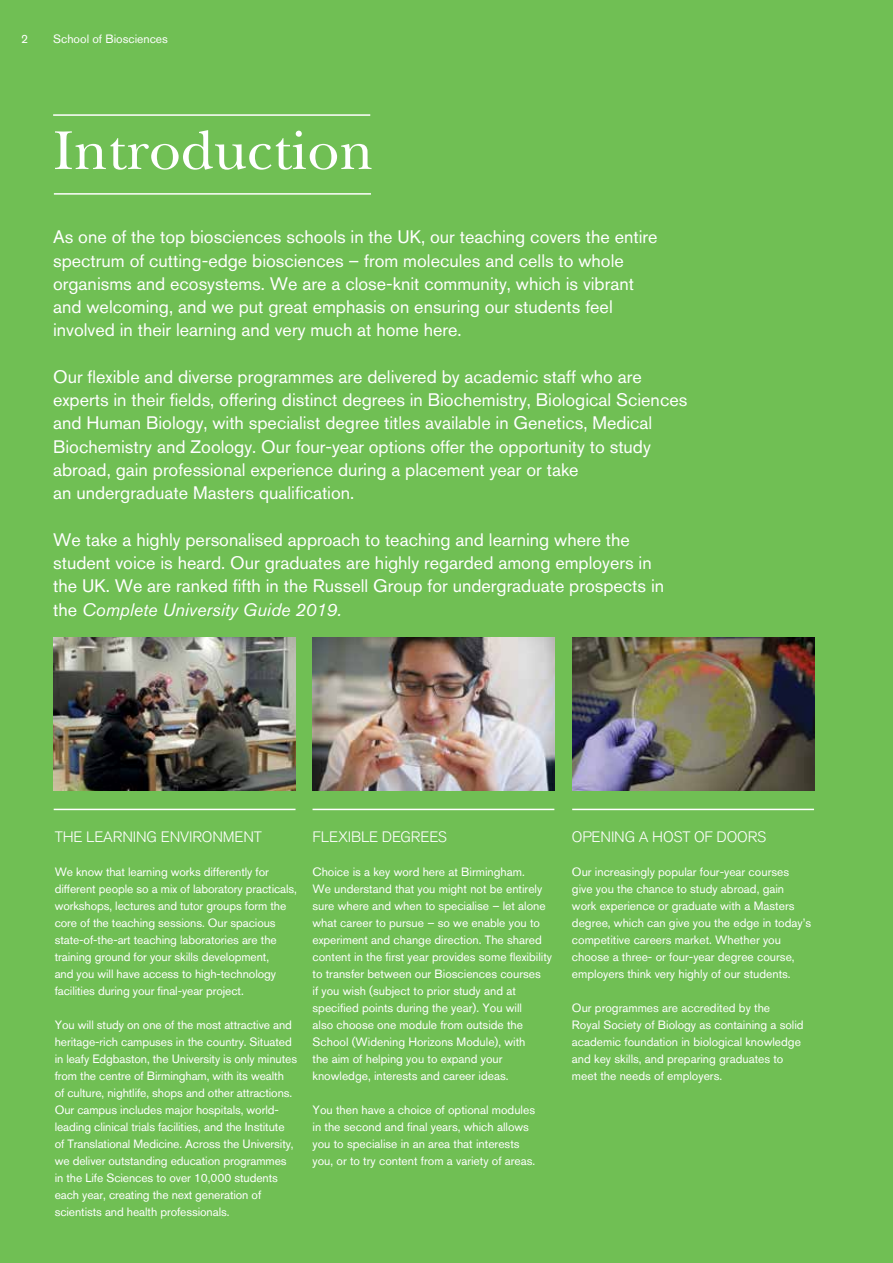
<style>
.page{position:relative;width:893px;height:1263px;background:#70bf54}
.page>*{position:absolute;margin:0;border:0;box-sizing:border-box;transform-origin:0 0}
.t1{font:57px "New Baskerville LT";color:#fff}
.t2{font:18px/23.2px "Akzidenz Grotesk BQ";color:#fff}
.t3{font:300 15px "Akzidenz Grotesk BQ";letter-spacing:-.01em;color:#fff}
.t4{font:12px/17px "Akzidenz Grotesk BQ";color:#fff}
.s1{font-style:italic}
</style>
<div class="page">
<hr style="left:54px;top:809px;width:242px;height:1px;background:#fff">
<hr style="left:313px;top:809px;width:241px;height:1px;background:#fff">
<hr style="left:572px;top:809px;width:242px;height:1px;background:#fff">
<img style="left:313px;top:638px;width:242px;height:153px">
<img style="left:53px;top:638px;width:243px;height:153px">
<img style="left:572px;top:638px;width:242px;height:153px">
<hr style="left:53px;top:114px;width:317px;height:2px;background:#fff">
<hr style="left:54px;top:193px;width:317px;height:2px;background:#fff">
<p class="t4" style="left:21px;top:30px;width:8px">2</p>
<p class="t4" style="left:53px;top:30px;width:116px">School of Biosciences</p>
<h1 class="t1" style="left:53px;top:117px;width:322px">Introduction</h1>
<p class="t2" style="left:53px;top:225px;width:606px">As one of the top biosciences schools in the UK, our teaching covers the entire spectrum of cutting-edge biosciences – from molecules and cells to whole organisms and ecosystems. We are a close-knit community, which is vibrant and welcoming, and we put great emphasis on ensuring our students feel involved in their learning and very much at home here.</p>
<p class="t2" style="left:53px;top:365px;width:636px">Our flexible and diverse programmes are delivered by academic staff who are experts in their fields, offering distinct degrees in Biochemistry, Biological Sciences and Human Biology, with specialist degree titles available in Genetics, Medical Biochemistry and Zoology. Our four-year options offer the opportunity to study abroad, gain professional experience during a placement year or take<br>an undergraduate Masters qualification.</p>
<p class="t2" style="left:53px;top:528px;width:612px">We take a highly personalised approach to teaching and learning where the student voice is heard. Our graduates are highly regarded among employers in the UK. We are ranked fifth in the Russell Group for undergraduate prospects in the <span class="s1">Complete University Guide 2019.</span></p>
<p class="t3" style="left:55px;top:828px;width:209px">THE LEARNING ENVIRONMENT</p>
<p class="t4" style="left:55px;top:863px;width:244px">We know that learning works differently for different people so a mix of laboratory practicals, workshops, lectures and tutor groups form the core of the teaching sessions. Our spacious state-of-the-art teaching laboratories are the training ground for your skills development,<br>and you will have access to high-technology facilities during your final-year project.</p>
<p class="t4" style="left:55px;top:1016px;width:244px">You will study on one of the most attractive and heritage-rich campuses in the country. Situated in leafy Edgbaston, the University is only minutes from the centre of Birmingham, with its wealth<br>of culture, nightlife, shops and other attractions.<br>Our campus includes major hospitals, world&shy;leading clinical trials facilities, and the Institute of Translational Medicine. Across the University, we deliver outstanding education programmes in the Life Sciences to over 10,000 students each year, creating the next generation of scientists and health professionals.</p>
<p class="t3" style="left:313px;top:828px;width:136px">FLEXIBLE DEGREES</p>
<p class="t4" style="left:313px;top:863px;width:241px">Choice is a key word here at Birmingham.<br>We understand that you might not be entirely sure where and when to specialise – let alone what career to pursue – so we enable you to experiment and change direction. The shared content in the first year provides some flexibility to transfer between our Biosciences courses<br>if you wish (subject to prior study and at specified points during the year). You will<br>also choose one module from outside the School (Widening Horizons Module), with<br>the aim of helping you to expand your knowledge, interests and career ideas.</p>
<p class="t4" style="left:313px;top:1101px;width:224px">You then have a choice of optional modules in the second and final years, which allows you to specialise in an area that interests you, or to try content from a variety of areas.</p>
<p class="t3" style="left:572px;top:828px;width:196px">OPENING A HOST OF DOORS</p>
<p class="t4" style="left:572px;top:863px;width:241px">Our increasingly popular four-year courses give you the chance to study abroad, gain work experience or graduate with a Masters degree, which can give you the edge in today’s competitive careers market. Whether you choose a three- or four-year degree course, employers think very highly of our students.</p>
<p class="t4" style="left:572px;top:999px;width:233px">Our programmes are accredited by the<br>Royal Society of Biology as containing a solid academic foundation in biological knowledge and key skills, and preparing graduates to meet the needs of employers.</p>
</div>
